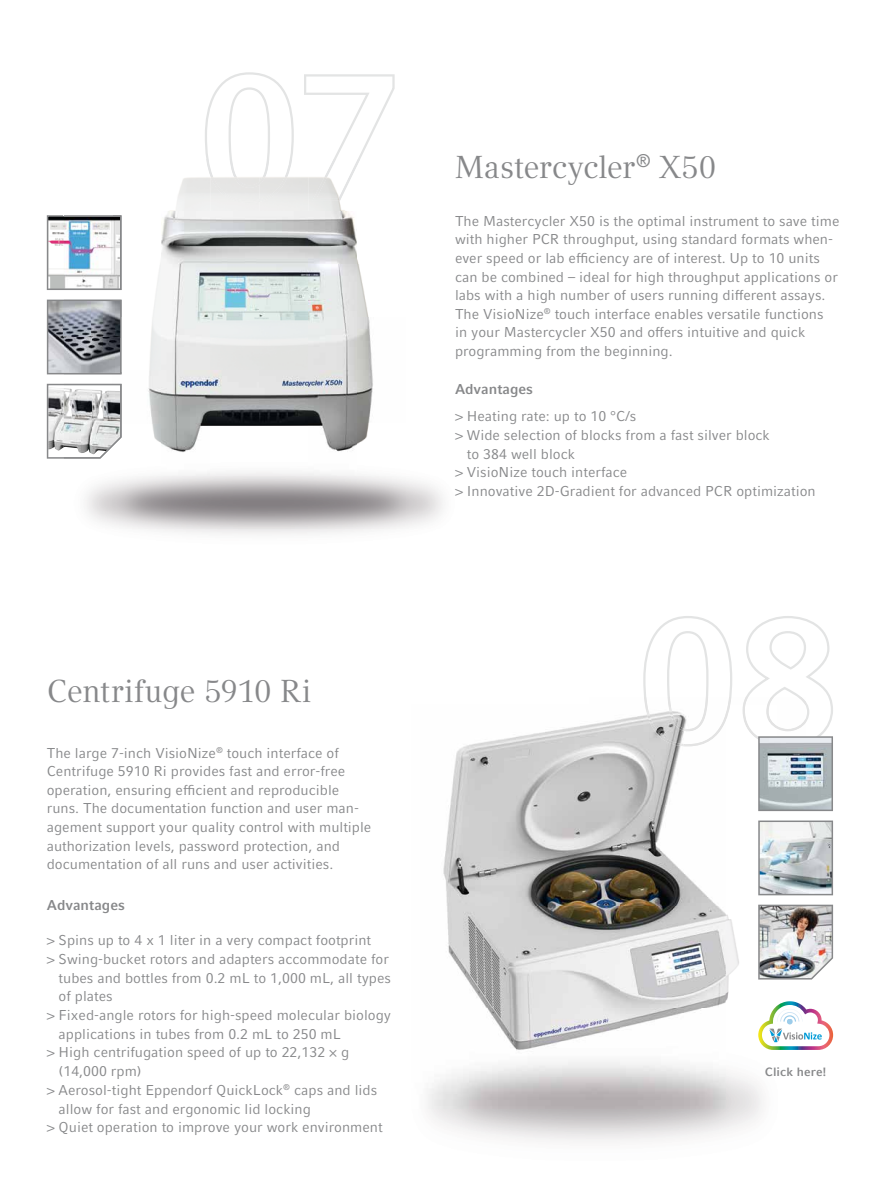
<style>
.page{position:relative;width:893px;height:1191px;background:#fff}
.page>*{position:absolute;margin:0;border:0;box-sizing:border-box;transform-origin:0 0}
.t1{font:31.5px "Compatil Textfor Eppendorf";letter-spacing:-.005em;color:#87888a}
.t2{font:14.25px/18.6px "Compatil Factfor Eppendorf";color:#87888a}
.t3{font:700 14.25px "Compatil Factfor Eppendorf";color:#87888a}
.t4{font:700 12px "Compatil Factfor Eppendorf";letter-spacing:.01em;color:#87888a}
</style>
<div class="page">
<svg style="left:205px;top:72px;width:190px;height:87px"></svg>
<svg style="left:47px;top:384px;width:17px;height:74px"></svg>
<svg style="left:47px;top:215px;width:17px;height:75px"></svg>
<svg style="left:47px;top:299px;width:17px;height:75px"></svg>
<img style="left:168px;top:177px;width:180px;height:35px">
<img style="left:152px;top:212px;width:217px;height:106px">
<img style="left:149px;top:318px;width:224px;height:53px">
<img style="left:113px;top:371px;width:330px;height:163px">
<img style="left:206px;top:159px;width:86px;height:44px">
<img style="left:313px;top:159px;width:47px;height:42px">
<img style="left:64px;top:384px;width:58px;height:74px">
<img style="left:64px;top:215px;width:58px;height:75px">
<img style="left:64px;top:299px;width:58px;height:75px">
<img style="left:428px;top:715px;width:350px;height:427px">
<img style="left:758px;top:904px;width:75px;height:75px">
<svg style="left:758px;top:820px;width:75px;height:75px"></svg>
<svg style="left:643px;top:616px;width:190px;height:195px"></svg>
<svg style="left:758px;top:1001px;width:75px;height:49px"></svg>
<h1 class="t1" style="left:455px;top:149px;width:263px">Mastercycler<sup>®</sup> X50</h1>
<p class="t2" style="left:455px;top:212px;width:386px">The Mastercycler X50 is the optimal instrument to save time with higher PCR throughput, using standard formats when&shy;ever speed or lab efficiency are of interest. Up to 10 units can be combined – ideal for high throughput applications or labs with a high number of users running different assays.<br>The VisioNize<sup>®</sup> touch interface enables versatile functions<br>in your Mastercycler X50 and offers intuitive and quick programming from the beginning.</p>
<p class="t3" style="left:455px;top:381px;width:80px">Advantages</p>
<p class="t2" style="left:455px;top:407px;width:183px">&gt; Heating rate: up to 10 °C/s</p>
<p class="t2" style="left:455px;top:425px;width:316px">&gt; Wide selection of blocks from a fast silver block</p>
<p class="t2" style="left:467px;top:444px;width:110px">to 384 well block</p>
<p class="t2" style="left:455px;top:463px;width:174px">&gt; VisioNize touch interface</p>
<p class="t2" style="left:455px;top:482px;width:362px">&gt; Innovative 2D-Gradient for advanced PCR optimization</p>
<h1 class="t1" style="left:47px;top:672px;width:266px">Centrifuge 5910 Ri</h1>
<p class="t2" style="left:47px;top:743px;width:326px">The large 7-inch VisioNize<sup>®</sup> touch interface of Centrifuge 5910 Ri provides fast and error-free operation, ensuring efficient and reproducible runs. The documentation function and user man&shy;agement support your quality control with multiple authorization levels, password protection, and documentation of all runs and user activities.</p>
<p class="t3" style="left:47px;top:896px;width:80px">Advantages</p>
<p class="t2" style="left:47px;top:931px;width:326px">&gt; Spins up to 4 x 1 liter in a very compact footprint</p>
<p class="t2" style="left:47px;top:949px;width:344px">&gt; Swing-bucket rotors and adapters accommodate for</p>
<p class="t2" style="left:59px;top:968px;width:334px">tubes and bottles from 0.2 mL to 1,000 mL, all types</p>
<p class="t2" style="left:59px;top:987px;width:56px">of plates</p>
<p class="t2" style="left:47px;top:1005px;width:346px">&gt; Fixed-angle rotors for high-speed molecular biology</p>
<p class="t2" style="left:59px;top:1024px;width:284px">applications in tubes from 0.2 mL to 250 mL</p>
<p class="t2" style="left:47px;top:1043px;width:304px">&gt; High centrifugation speed of up to 22,132 × g</p>
<p class="t2" style="left:59px;top:1062px;width:85px">(14,000 rpm)</p>
<p class="t2" style="left:47px;top:1080px;width:332px">&gt; Aerosol-tight Eppendorf QuickLock<sup>®</sup> caps and lids</p>
<p class="t2" style="left:59px;top:1099px;width:254px">allow for fast and ergonomic lid locking</p>
<p class="t2" style="left:47px;top:1118px;width:337px">&gt; Quiet operation to improve your work environment</p>
<p class="t4" style="left:765px;top:1065px;width:63px">Click here!</p>
</div>
